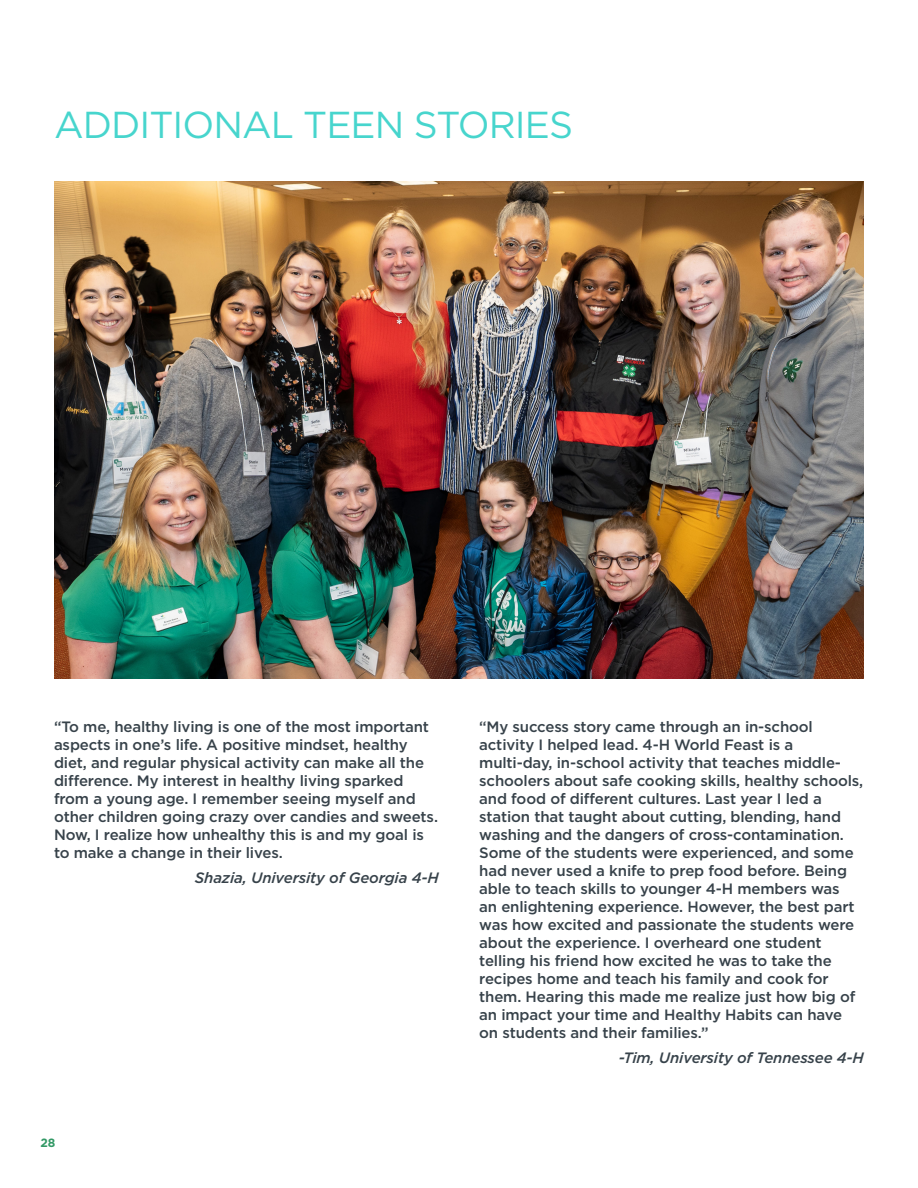
<style>
.page{position:relative;width:918px;height:1188px;background:#fff}
.page>*{position:absolute;margin:0;border:0;box-sizing:border-box;transform-origin:0 0}
.t1{font:37.5px "Gotham";letter-spacing:-.025em;color:#47d5cd}
.t2{font:500 15px/18px "Gotham";letter-spacing:-.01em;color:#37424a}
.t3{font:italic 500 15px "Gotham";letter-spacing:-.01em;color:#37424a}
.t4{font:700 12px "Gotham";color:#396}
</style>
<div class="page">
<img style="left:54px;top:181px;width:810px;height:497px">
<p class="t1" style="left:54px;top:101px;width:521px">ADDITIONAL TEEN STORIES</p>
<p class="t2" style="left:54px;top:717px;width:386px">“To me, healthy living is one of the most important aspects in one’s life. A positive mindset, healthy diet, and regular physical activity can make all the difference. My interest in healthy living sparked from a young age. I remember seeing myself and other children going crazy over candies and sweets.<br>Now, I realize how unhealthy this is and my goal is to make a change in their lives.</p>
<p class="t3" style="left:195px;top:868px;width:245px">Shazia, University of Georgia 4-H</p>
<p class="t4" style="left:40px;top:1135px;width:17px">28</p>
<p class="t2" style="left:479px;top:717px;width:386px">“My success story came through an in-school activity I helped lead. 4-H World Feast is a multi-day, in-school activity that teaches middle&shy;schoolers about safe cooking skills, healthy schools, and food of different cultures. Last year I led a station that taught about cutting, blending, hand washing and the dangers of cross-contamination.<br>Some of the students were experienced, and some had never used a knife to prep food before. Being able to teach skills to younger 4-H members was<br>an enlightening experience. However, the best part was how excited and passionate the students were about the experience. I overheard one student telling his friend how excited he was to take the recipes home and teach his family and cook for them. Hearing this made me realize just how big of an impact your time and Healthy Habits can have on students and their families.”</p>
<p class="t3" style="left:619px;top:1048px;width:247px">-Tim, University of Tennessee 4-H</p>
</div>
